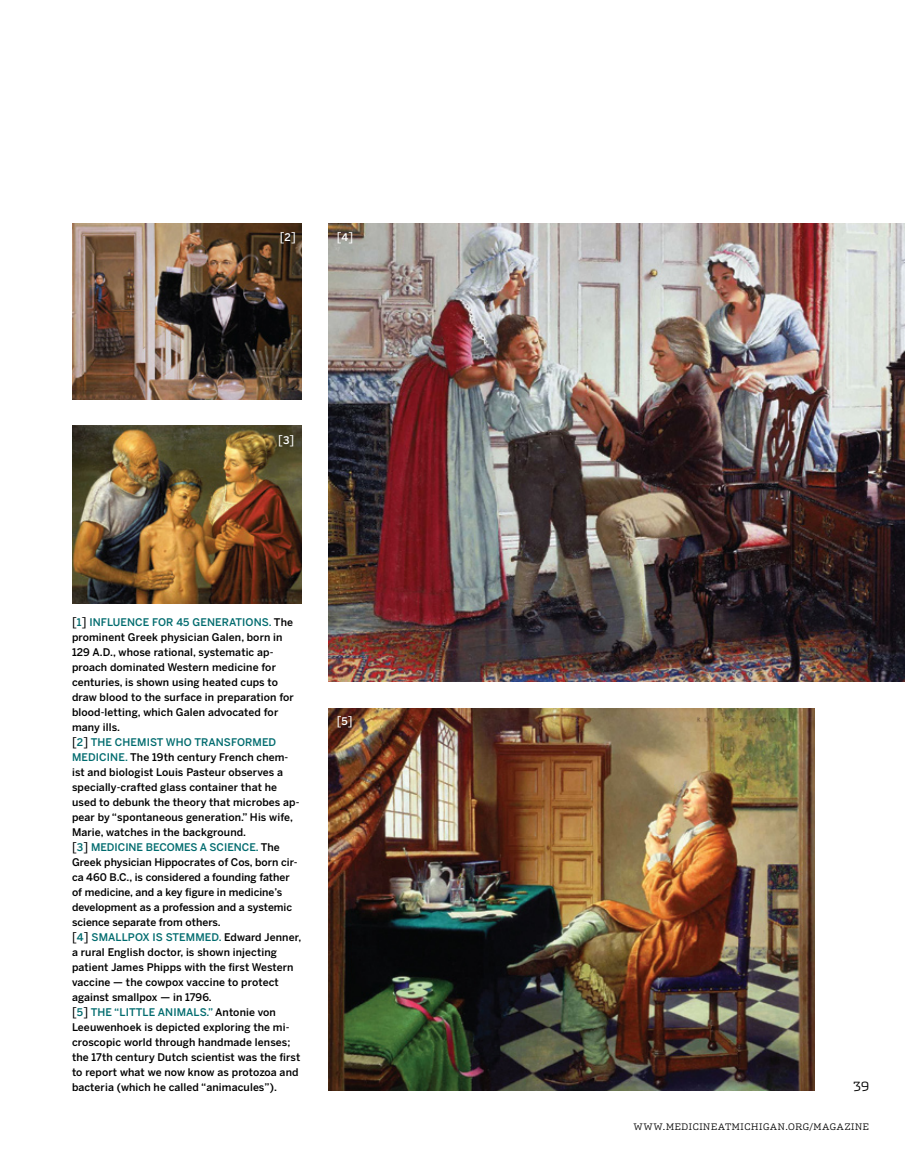
<style>
.page{position:relative;width:905px;height:1175px;background:#fff}
.page>*{position:absolute;margin:0;border:0;box-sizing:border-box;transform-origin:0 0}
.t1{font:300 12.75px "Dispatch";color:#000}
.t2{font:12px "Benton Sans Regluar";color:#fff}
.t3{font:500 10.5px/15px "Benton Sans";letter-spacing:.01em;color:#000}
.t4{font:500 10.5px "Benton Sans";letter-spacing:.01em;color:#006b6e}
.t5{font:300 9px "Dispatch";letter-spacing:.07em;color:#000}
.s1{font-family:"Benton Sans";font-weight:500;font-size:10.5px}
.s2{font-family:"Benton Sans Regluar";font-weight:400;font-size:12px;color:#000}
.s3{color:#006b6e}
.s4{font-family:"Benton Sans Regluar";font-weight:400;font-size:12px}
</style>
<div class="page">
<img style="left:328px;top:708px;width:486px;height:382px">
<img style="left:328px;top:224px;width:576px;height:457px">
<img style="left:72px;top:224px;width:230px;height:176px">
<img style="left:72px;top:426px;width:230px;height:177px">
<p class="t2" style="left:280px;top:230px;width:18px">[<span class="s1">2</span>]</p>
<p class="t2" style="left:337px;top:230px;width:18px">[<span class="s1">4</span>]</p>
<p class="t2" style="left:278px;top:432px;width:18px">[<span class="s1">3</span>]</p>
<p class="t4" style="left:72px;top:616px;width:24px"><span class="s2">[</span>1<span class="s2">]</span> INFL</p>
<p class="t4" style="left:113px;top:616px;width:48px">UENCE FOR</p>
<p class="t4" style="left:176px;top:616px;width:25px">45 GENER</p>
<p class="t4" style="left:229px;top:616px;width:14px">ATION</p>
<p class="t3" style="left:72px;top:615px;width:223px;text-indent:190px"><span class="s3">S.</span> The prominent Greek physician Galen, born in<br>129 A.D., whose rational, systematic ap&shy;proach dominated Western medicine for centuries, is shown using heated cups to draw blood to the surface in preparation for blood-letting, which Galen advocated for many ills.<br><span class="s4">[</span><span class="s3">2</span><span class="s4">]</span> <span class="s3">THE</span></p>
<p class="t4" style="left:115px;top:736px;width:124px">CHEMIST WHO TRANSFOR</p>
<p class="t3" style="left:72px;top:735px;width:229px;text-indent:180px"><span class="s3">MED<br>MEDI CINE.</span> The 19th century French chem&shy;ist and biologist Louis Pasteur observes a specially-crafted glass container that he used to debunk the theory that microbes ap&shy;pear by “spontaneous generation.” H is wife, Marie, watches in the background.<br><span class="s4">[</span><span class="s3">3</span><span class="s4">]</span> <span class="s3">MEDICINE</span></p>
<p class="t3" style="left:72px;top:840px;width:227px;text-indent:74px"><span class="s3">BECOMES A SCIENCE.</span> The Greek physician H ippocrates of Cos, born cir&shy;ca 460 B.C., is considered a founding father of medicine, and a key figure in medicine’s development as a profession and a systemic science separate from others.<br><span class="s4">[</span><span class="s3">4</span><span class="s4">]</span> <span class="s3">SMALLPO</span></p>
<p class="t3" style="left:72px;top:930px;width:231px;text-indent:71px"><span class="s3">X IS STEMMED.</span> Edward Jenner, a rural English doctor, is shown injecting patient James Phipps with the first Western vaccine — the cowpox vaccine to protect against smallpox — in 1796.<br><span class="s4">[</span><span class="s3">5</span><span class="s4">]</span> <span class="s3">the “Little Animals.”</span> Antonie von Leeuwenhoek is depicted exploring the mi&shy;croscopic world through handmade lenses; the 17th century Dutch scientist was the first to report what we now know as protozoa and bacteria (which he called “animacules”).</p>
<p class="t2" style="left:336px;top:714px;width:18px">[<span class="s1">5</span>]</p>
<p class="t1" style="left:853px;top:1078px;width:17px">39</p>
<p class="t5" style="left:633px;top:1121px;width:237px">WWW.MEDICINEATMICHIGAN.ORG/MAGAZINE</p>
</div>
